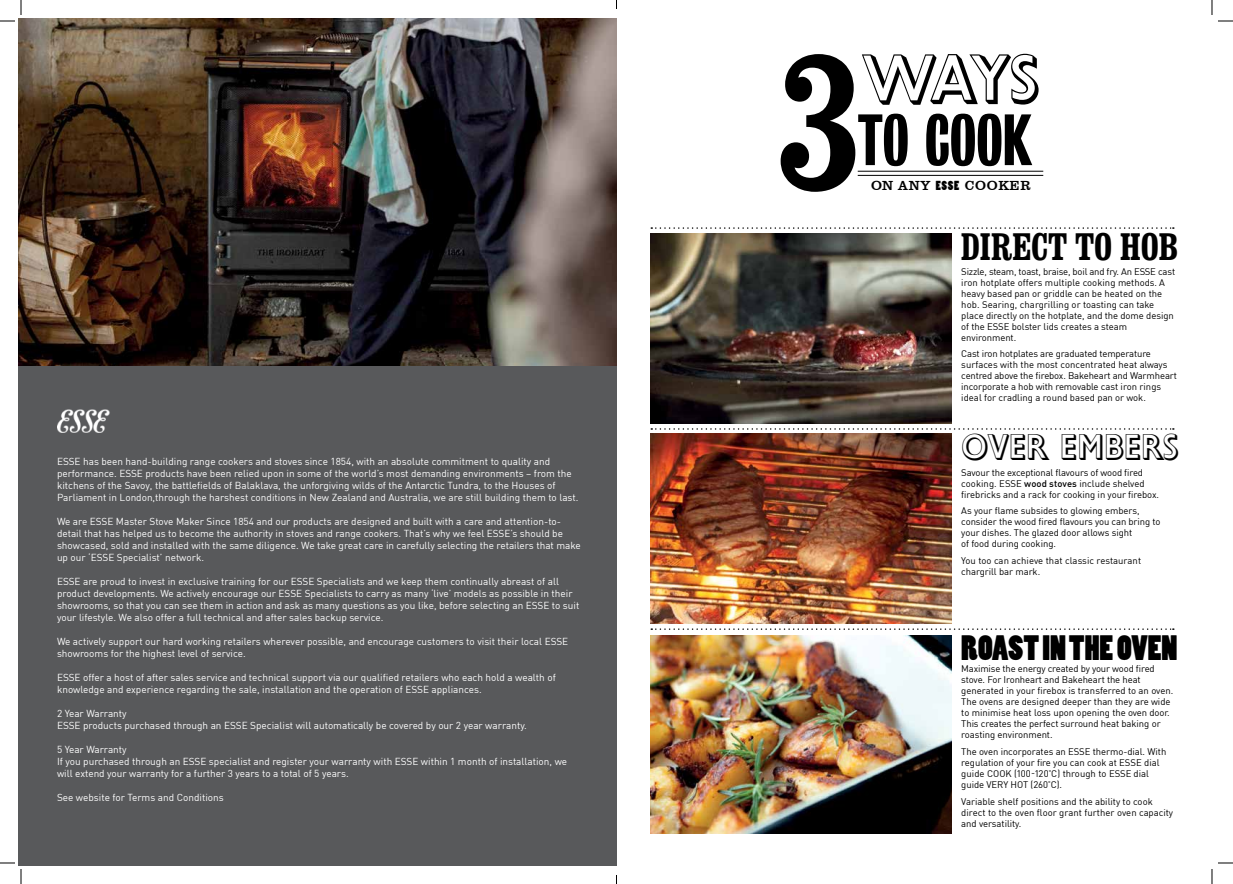
<style>
.page{position:relative;width:1233px;height:884px;background:#fff}
.page>*{position:absolute;margin:0;border:0;box-sizing:border-box;transform-origin:0 0}
.t1{font:185.8px "Clarendon Bold Condensed 2";color:#000}
.t2{font:66px "Bureau Grotesque One Five";letter-spacing:-.015em;color:#000}
.t3{font:66px "Gill Sans MT Shadow";color:#000}
.t4{font:38px "Clarendon Bold Condensed 2";letter-spacing:-.01em;color:#000}
.t5{font:34.5px "Gill Sans MT Shadow";letter-spacing:-.02em;color:#000}
.t6{font:33px "Poplar Std";color:#000}
.t7{font:13.5px "Clarendon BT";letter-spacing:.05em;color:#000}
.t8{font:10px/12px "DIN";color:#fff}
.t9{font:9.5px/11px "DIN";letter-spacing:-.005em;color:#000}
.s1{font-family:"Poplar Std";font-size:12.2px}
.s2{font-weight:500}
</style>
<div class="page">
<hr style="left:857px;top:171px;width:186px;height:1px;background:#000">
<hr style="left:857px;top:175px;width:186px;height:1px;background:#000">
<img style="left:650px;top:434px;width:301px;height:189px">
<img style="left:650px;top:635px;width:301px;height:198px">
<svg style="left:651px;top:227px;width:522px;height:2px"></svg>
<svg style="left:651px;top:428px;width:522px;height:2px"></svg>
<svg style="left:651px;top:628px;width:522px;height:2px"></svg>
<img style="left:650px;top:233px;width:301px;height:190px">
<div style="left:18px;top:21px;width:598px;height:845px;background:#58595b"></div>
<img style="left:57px;top:409px;width:53px;height:23px">
<img style="left:18px;top:18px;width:598px;height:348px">
<svg style="left:1218px;top:20px;width:15px;height:2px"></svg>
<svg style="left:1218px;top:862px;width:15px;height:2px"></svg>
<svg style="left:0;top:0;width:22px;height:22px"></svg>
<svg style="left:0;top:862px;width:22px;height:22px"></svg>
<svg style="left:1211px;top:0;width:1px;height:15px"></svg>
<svg style="left:1211px;top:869px;width:1px;height:15px"></svg>
<p class="t8" style="left:57px;top:455px;width:523px">ESSE has been hand-building range cookers and stoves since 1854, with an absolute commitment to quality and performance. ESSE products have been relied upon in some of the world’s most demanding environments – from the kitchens of the Savoy, the battlefields of Balaklava, the unforgiving wilds of the Antarctic Tundra, to the Houses of Parliament in London,through the harshest conditions in New Zealand and Australia, we are still building them to last.</p>
<p class="t8" style="left:57px;top:515px;width:525px">We are ESSE Master Stove Maker Since 1854 and our products are designed and built with a care and attention-to&shy;detail that has helped us to become the authority in stoves and range cookers. That’s why we feel ESSE’s should be showcased, sold and installed with the same diligence. We take great care in carefully selecting the retailers that make up our ‘ESSE Specialist’ network.</p>
<p class="t8" style="left:57px;top:575px;width:524px">ESSE are proud to invest in exclusive training for our ESSE Specialists and we keep them continually abreast of all product developments. We actively encourage our ESSE Specialists to carry as many ‘live’ models as possible in their showrooms, so that you can see them in action and ask as many questions as you like, before selecting an ESSE to suit your lifestyle. We also offer a full technical and after sales backup service.</p>
<p class="t8" style="left:57px;top:635px;width:513px">We actively support our hard working retailers wherever possible, and encourage customers to visit their local ESSE showrooms for the highest level of service.</p>
<p class="t8" style="left:57px;top:671px;width:500px">ESSE offer a host of after sales service and technical support via our qualified retailers who each hold a wealth of knowledge and experience regarding the sale, installation and the operation of ESSE appliances.</p>
<p class="t8" style="left:57px;top:707px;width:471px">2 Year Warranty<br>ESSE products purchased through an ESSE Specialist will automatically be covered by our 2 year warranty.</p>
<p class="t8" style="left:57px;top:743px;width:511px">5 Year Warranty<br>If you purchased through an ESSE specialist and register your warranty with ESSE within 1 month of installation, we will extend your warranty for a further 3 years to a total of 5 years.</p>
<p class="t8" style="left:57px;top:791px;width:168px">See website for Terms and Conditions</p>
<h1 class="t1" style="left:778px;top:10px;width:88px">3</h1>
<h2 class="t3" style="left:859px;top:33px;width:180px">WAYS</h2>
<h2 class="t2" style="left:857px;top:103px;width:176px">TO COOK</h2>
<h3 class="t7" style="left:871px;top:177px;width:161px">ON ANY <span class="s1">ESSE</span> COOKER</h3>
<h3 class="t4" style="left:960px;top:223px;width:219px">DIRECT TO HOB</h3>
<p class="t9" style="left:961px;top:266px;width:216px">Sizzle, steam, toast, braise, boil and fry. An ESSE cast iron hotplate offers multiple cooking methods. A heavy based pan or griddle can be heated on the hob. Searing, chargrilling or toasting can take place directly on the hotplate, and the dome design of the ESSE bolster lids creates a steam environment.</p>
<p class="t9" style="left:961px;top:348px;width:217px">Cast iron hotplates are graduated temperature surfaces with the most concentrated heat always centred above the firebox. Bakeheart and Warmheart incorporate a hob with removable cast iron rings ideal for cradling a round based pan or wok.</p>
<h3 class="t5" style="left:959px;top:423px;width:220px">OVER EMBERS</h3>
<p class="t9" style="left:961px;top:466px;width:199px">Savour the exceptional flavours of wood fired cooking. ESSE <span class="s2">wood stoves</span> include shelved firebricks and a rack for cooking in your firebox.</p>
<p class="t9" style="left:961px;top:505px;width:201px">As your flame subsides to glowing embers, consider the wood fired flavours you can bring to your dishes. The glazed door allows sight<br>of food during cooking.</p>
<p class="t9" style="left:961px;top:555px;width:181px">You too can achieve that classic restaurant chargrill bar mark.</p>
<h3 class="t6" style="left:961px;top:630px;width:218px">ROAST IN THE OVEN</h3>
<p class="t9" style="left:961px;top:663px;width:213px">Maximise the energy created by your wood fired stove. For Ironheart and Bakeheart the heat generated in your firebox is transferred to an oven.<br>The ovens are designed deeper than they are wide to minimise heat loss upon opening the oven door.<br>This creates the perfect surround heat baking or roasting environment.</p>
<p class="t9" style="left:961px;top:746px;width:206px">The oven incorporates an ESSE thermo-dial. With regulation of your fire you can cook at ESSE dial guide COOK (100-120<sup>°</sup>C) through to ESSE dial guide VERY HOT (260<sup>°</sup>C).</p>
<p class="t9" style="left:961px;top:795px;width:213px">Variable shelf positions and the ability to cook direct to the oven floor grant further oven capacity and versatility.</p>
</div>
